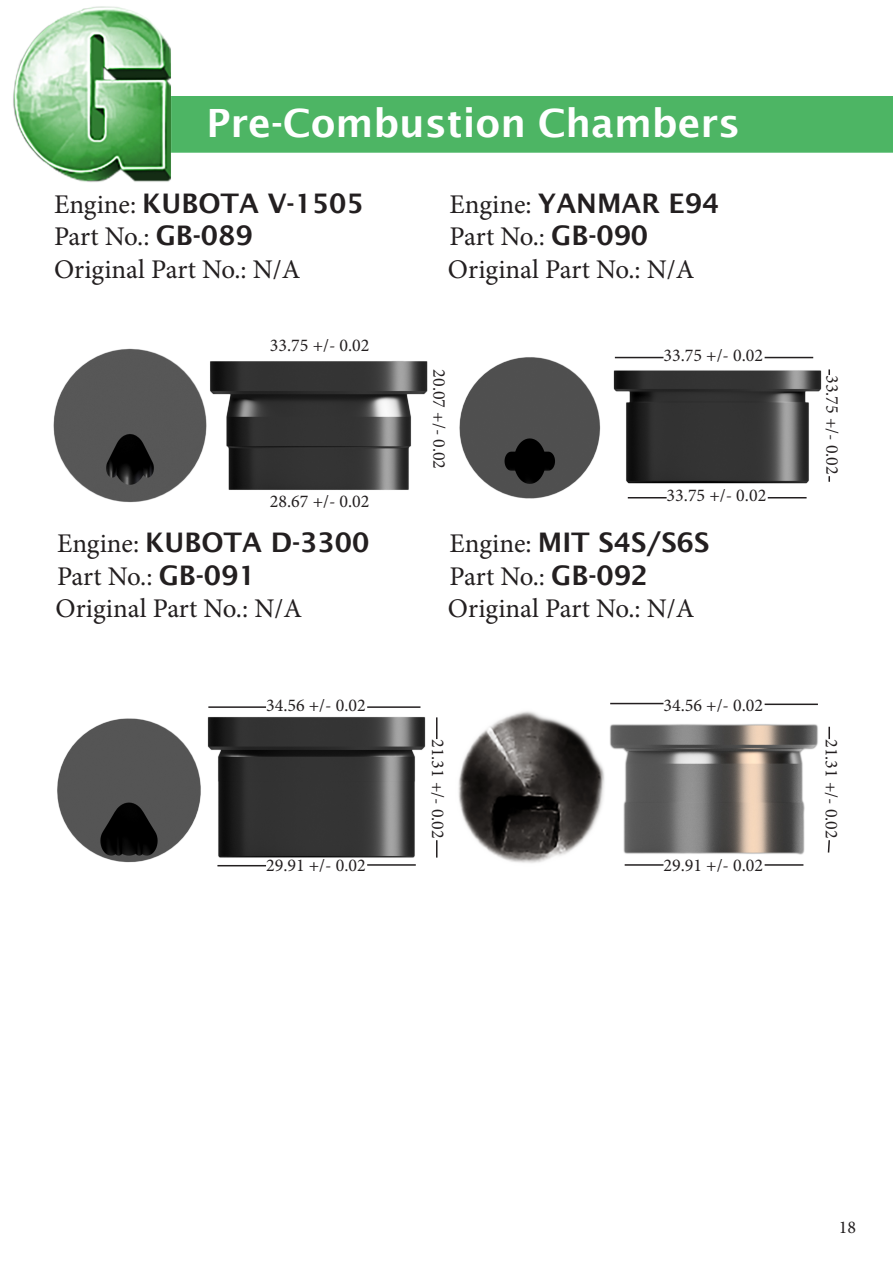
<style>
.page{position:relative;width:893px;height:1263px;background:#fff}
.page>*{position:absolute;margin:0;border:0;box-sizing:border-box;transform-origin:0 0}
.t1{font:600 39px "Lucida Sans";color:#fff}
.t2{font:27px "Minion Pro";color:#231f20}
.t3{font:600 27px "Lucida Sans";color:#231f20}
.t4{font:18px "Minion Pro";color:#231f20}
.s1{font-family:"Minion Pro";font-weight:400}
.s2{font-family:"Lucida Sans";font-weight:600}
</style>
<div class="page">
<div style="left:54px;top:96px;width:839px;height:57px;background:#4db564;border:2px solid #4bb664"></div>
<img style="left:13px;top:6px;width:179px;height:176px">
<img style="left:647px;top:704px;width:182px;height:161px">
<hr style="left:765px;top:703px;width:53px;height:2px;background:#231f20">
<hr style="left:610px;top:703px;width:53px;height:1px;background:#231f20">
<hr style="left:625px;top:864px;width:38px;height:2px;background:#231f20">
<hr style="left:765px;top:864px;width:38px;height:2px;background:#231f20">
<svg style="left:828px;top:727px;width:2px;height:12px"></svg>
<svg style="left:827px;top:839px;width:3px;height:15px"></svg>
<img style="left:218px;top:361px;width:210px;height:129px">
<img style="left:53px;top:348px;width:165px;height:155px">
<img style="left:615px;top:358px;width:207px;height:140px">
<hr style="left:615px;top:357px;width:48px;height:1px;background:#231f20">
<hr style="left:765px;top:357px;width:48px;height:1px;background:#231f20">
<svg style="left:828px;top:369px;width:2px;height:6px"></svg>
<svg style="left:828px;top:476px;width:2px;height:6px"></svg>
<hr style="left:628px;top:497px;width:39px;height:1px;background:#231f20">
<hr style="left:768px;top:497px;width:39px;height:1px;background:#231f20">
<img style="left:459px;top:357px;width:156px;height:142px">
<img style="left:210px;top:707px;width:188px;height:159px">
<hr style="left:208px;top:706px;width:58px;height:2px;background:#231f20">
<hr style="left:367px;top:706px;width:53px;height:2px;background:#231f20">
<hr style="left:217px;top:865px;width:49px;height:1px;background:#231f20">
<hr style="left:367px;top:864px;width:49px;height:2px;background:#231f20">
<img style="left:57px;top:717px;width:153px;height:146px">
<img style="left:398px;top:702px;width:249px;height:164px">
<h1 class="t1" style="left:207px;top:100px;width:535px">Pre-Combustion Chambers</h1>
<p class="t3" style="left:54px;top:188px;width:311px"><span class="s1">Engine:</span> KUBOTA V-1505</p>
<p class="t2" style="left:54px;top:218px;width:200px">Part No.: <span class="s2">GB-089</span></p>
<p class="t2" style="left:54px;top:251px;width:248px">Original Part No.: N/A</p>
<p class="t3" style="left:449px;top:188px;width:271px"><span class="s1">Engine:</span> YANMAR E94</p>
<p class="t2" style="left:449px;top:218px;width:200px">Part No.: <span class="s2">GB-090</span></p>
<p class="t2" style="left:448px;top:251px;width:248px">Original Part No.: N/A</p>
<p class="t4" style="left:270px;top:333px;width:101px">33.75 +/- 0.02</p>
<p class="t4" style="left:663px;top:343px;width:101px">33.75 +/- 0.02</p>
<p class="t4" style="left:451px;top:369px;width:101px;rotate:90deg">20.07 +/- 0.02</p>
<p class="t4" style="left:270px;top:489px;width:101px">28.67 +/- 0.02</p>
<p class="t4" style="left:667px;top:483px;width:101px">33.75 +/- 0.02</p>
<p class="t3" style="left:57px;top:527px;width:314px"><span class="s1">Engine:</span> KUBOTA D-3300</p>
<p class="t2" style="left:57px;top:558px;width:200px">Part No.: <span class="s2">GB-091</span></p>
<p class="t2" style="left:56px;top:590px;width:248px">Original Part No.: N/A</p>
<p class="t3" style="left:449px;top:527px;width:261px"><span class="s1">Engine:</span> MIT S4S/S6S</p>
<p class="t2" style="left:449px;top:558px;width:200px">Part No.: <span class="s2">GB-092</span></p>
<p class="t2" style="left:448px;top:590px;width:248px">Original Part No.: N/A</p>
<p class="t4" style="left:266px;top:693px;width:101px">34.56 +/- 0.02</p>
<p class="t4" style="left:663px;top:693px;width:101px">34.56 +/- 0.02</p>
<p class="t4" style="left:450px;top:739px;width:101px;rotate:90deg">21.31 +/- 0.02</p>
<p class="t4" style="left:266px;top:853px;width:101px">29.91 +/- 0.02</p>
<p class="t4" style="left:663px;top:853px;width:101px">29.91 +/- 0.02</p>
<p class="t4" style="left:844px;top:375px;width:101px;rotate:90deg">33.75 +/- 0.02</p>
<p class="t4" style="left:844px;top:739px;width:101px;rotate:90deg">21.31 +/- 0.02</p>
<p class="t4" style="left:839px;top:1215px;width:19px">18</p>
</div>
